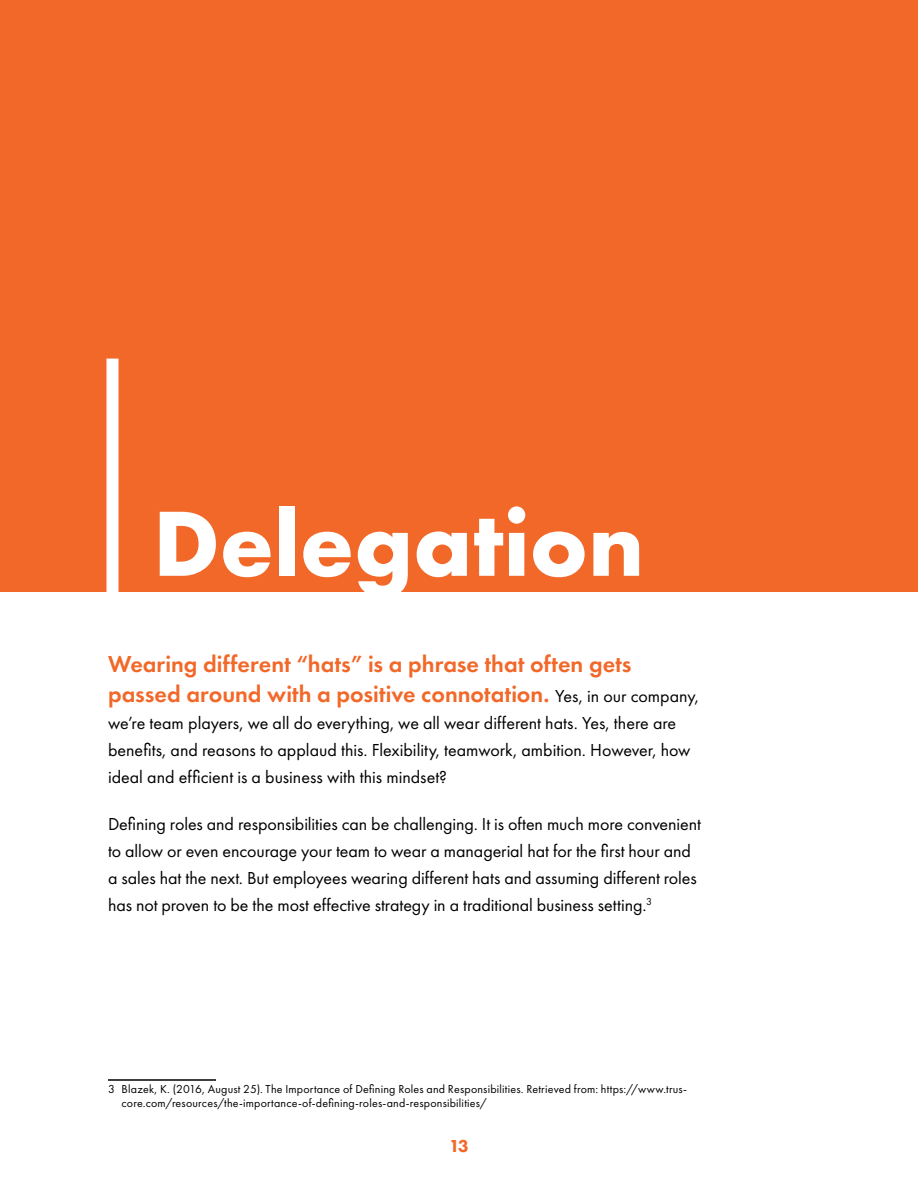
<style>
.page{position:relative;width:918px;height:1188px;background:#fff}
.page>*{position:absolute;margin:0;border:0;box-sizing:border-box;transform-origin:0 0}
.t1{font:700 96px "Futura PT";color:#fff}
.t2{font:600 24px/30px "Futura PT";color:#f26829}
.t3{font:18px/27px "Futura PT";letter-spacing:-.005em;color:#000}
.t4{font:800 18px "Futura PT";color:#f26829}
.t5{font:12px/13.5px "Futura PT";letter-spacing:.015em;color:#000}
.s1{font-weight:400;font-size:18px;color:#000}
</style>
<div class="page">
<div style="left:0;top:0;width:918px;height:592px;background:#f26829"></div>
<div style="left:106px;top:359px;width:12px;height:241px;background:#fff"></div>
<hr style="left:108px;top:1079px;width:108px;height:2px;background:#000">
<h1 class="t1" style="left:153px;top:482px;width:493px">Delegation</h1>
<h2 class="t2" style="left:108px;top:648px;width:592px">Wearing different “hats” is a phrase that often gets passed around with a positive connotation. <span class="s1">Yes, in our company,</span></h2>
<p class="t3" style="left:108px;top:709px;width:584px">we’re team players, we all do everything, we all wear different hats. Yes, there are benefits, and reasons to applaud this. Flexibility, teamwork, ambition. However, how ideal and efficient is a business with this mindset?</p>
<p class="t3" style="left:108px;top:810px;width:594px">Defining roles and responsibilities can be challenging. It is often much more convenient to allow or even encourage your team to wear a managerial hat for the first hour and a sales hat the next. But employees wearing different hats and assuming different roles has not proven to be the most effective strategy in a traditional business setting.<sup>3</sup></p>
<p class="t5" style="left:122px;top:1083px;width:567px;text-indent:-14px">3 Blazek, K. (2016, August 25). The Importance of Defining Roles and Responsibilities. Retrieved from: https://www.trus&shy;core.com/resources/the-importance-of-defining-roles-and-responsibilities/</p>
<p class="t4" style="left:449px;top:1135px;width:21px">13</p>
</div>
